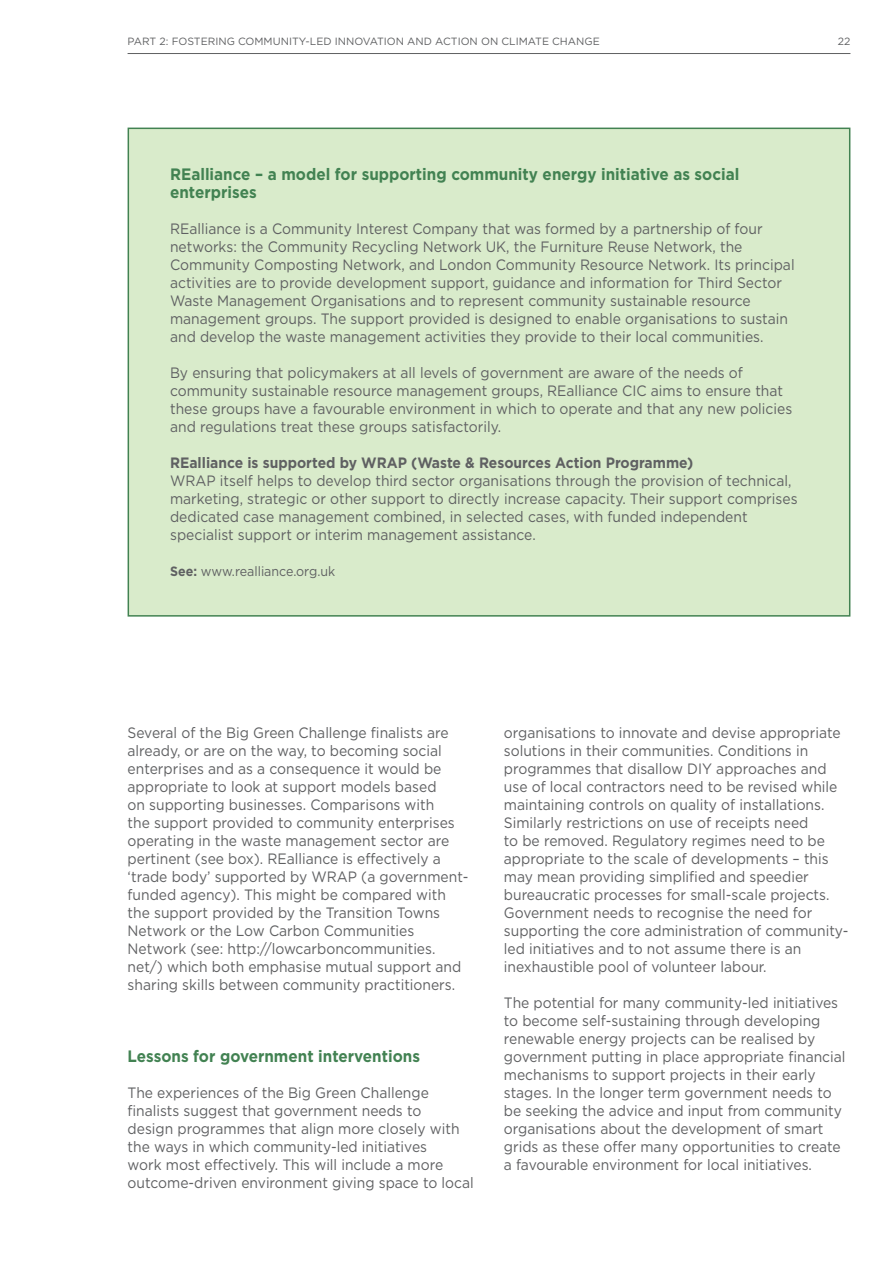
<style>
.page{position:relative;width:893px;height:1263px;background:#fff}
.page>*{position:absolute;margin:0;border:0;box-sizing:border-box;transform-origin:0 0}
.t1{font:700 16.5px/18px "Gotham HTF";color:#428252;scale:.93 1}
.t2{font:15px/18px "Gotham HTF";color:#5f6062;scale:.93 1}
.t3{font:700 15px "Gotham HTF";color:#5f6062;scale:.93 1}
.t4{font:13.5px "Gotham HTF";color:#5f6062;scale:.92 1}
.t5{font:10.5px "Gotham HTF";color:#5f6062}
.s1{font-weight:700}
</style>
<div class="page">
<hr style="left:128px;top:53px;width:722px;height:1px;background:#5f6062">
<div style="left:128px;top:128px;width:722px;height:489px;background:#d9ebcb;border:2px solid #428252"></div>
<p class="t5" style="left:128px;top:35px;width:474px">PART 2: FOSTERING COMMUNITY-LED INNOVATION AND ACTION ON CLIMATE CHANGE</p>
<p class="t5" style="left:838px;top:35px;width:14px">22</p>
<p class="t1" style="left:170px;top:165px;width:614px">REalliance – a model for supporting community energy initiative as social enterprises</p>
<p class="t2" style="left:170px;top:219px;width:673px">REalliance is a Community Interest Company that was formed by a partnership of four networks: the Community Recycling Network UK, the Furniture Reuse Network, the Community Composting Network, and London Community Resource Network. Its principal activities are to provide development support, guidance and information for Third Sector Waste Management Organisations and to represent community sustainable resource management groups. The support provided is designed to enable organisations to sustain and develop the waste management activities they provide to their local communities.</p>
<p class="t2" style="left:170px;top:363px;width:670px">By ensuring that policymakers at all levels of government are aware of the needs of community sustainable resource management groups, REalliance CIC aims to ensure that these groups have a favourable environment in which to operate and that any new policies and regulations treat these groups satisfactorily.</p>
<p class="t3" style="left:170px;top:454px;width:564px">REalliance is supported by WRAP (Waste &amp; Resources Action Programme)</p>
<p class="t2" style="left:170px;top:471px;width:676px">WRAP itself helps to develop third sector organisations through the provision of technical, marketing, strategic or other support to directly increase capacity. Their support comprises dedicated case management combined, in selected cases, with funded independent specialist support or interim management assistance.</p>
<p class="t4" style="left:170px;top:564px;width:181px"><span class="s1">See:</span> www.realliance.org.uk</p>
<p class="t2" style="left:128px;top:723px;width:368px">Several of the Big Green Challenge finalists are already, or are on the way, to becoming social enterprises and as a consequence it would be appropriate to look at support models based<br>on supporting businesses. Comparisons with<br>the support provided to community enterprises operating in the waste management sector are pertinent (see box). REalliance is effectively a ‘trade body’ supported by WRAP (a government&shy;funded agency). This might be compared with the support provided by the Transition Towns Network or the Low Carbon Communities Network (see: http://lowcarboncommunities. net/) which both emphasise mutual support and sharing skills between community practitioners.</p>
<p class="t1" style="left:128px;top:1047px;width:316px">Lessons for government interventions</p>
<p class="t2" style="left:128px;top:1083px;width:374px">The experiences of the Big Green Challenge finalists suggest that government needs to<br>design programmes that align more closely with the ways in which community-led initiatives<br>work most effectively. This will include a more outcome-driven environment giving space to local</p>
<p class="t2" style="left:504px;top:723px;width:372px">organisations to innovate and devise appropriate solutions in their communities. Conditions in programmes that disallow DIY approaches and use of local contractors need to be revised while maintaining controls on quality of installations.<br>Similarly restrictions on use of receipts need<br>to be removed. Regulatory regimes need to be appropriate to the scale of developments – this may mean providing simplified and speedier bureaucratic processes for small-scale projects.<br>Government needs to recognise the need for supporting the core administration of community&shy;led initiatives and to not assume there is an inexhaustible pool of volunteer labour.</p>
<p class="t2" style="left:504px;top:993px;width:369px">The potential for many community-led initiatives to become self-sustaining through developing renewable energy projects can be realised by government putting in place appropriate financial mechanisms to support projects in their early stages. In the longer term government needs to be seeking the advice and input from community organisations about the development of smart grids as these offer many opportunities to create a favourable environment for local initiatives.</p>
</div>
